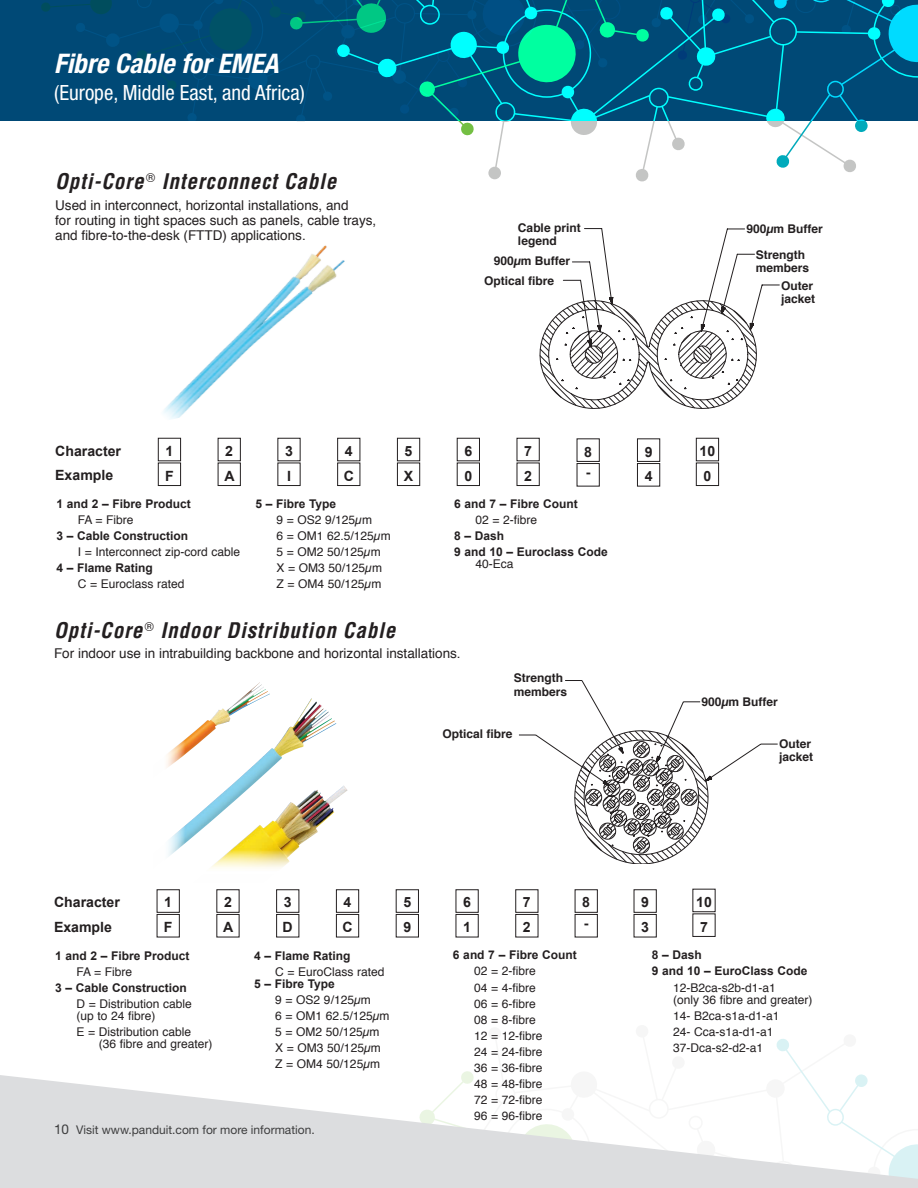
<style>
.page{position:relative;width:918px;height:1188px;background:#fff}
.page>*{position:absolute;margin:0;border:0;box-sizing:border-box;transform-origin:0 0}
.t1{font:italic 700 condensed 27px "Helvetica Neue LT Std";color:#fff}
.t2{font:italic 700 condensed 21px "Helvetica";letter-spacing:.04em;color:#231f20}
.t3{font:condensed 21px "Helvetica Neue LT Std";color:#fff}
.t4{font:700 14.1px/24.8px "Arial";color:#231f20}
.t5{font:13.5px/15px "Helvetica";color:#231f20}
.t6{font:12px/16px "Helvetica";color:#231f20}
.t7{font:700 12px/16px "Arial";color:#231f20}
.t8{font:700 12px/13.5px "Helvetica";color:#231f20}
.t9{font:12px "Helvetica Neue LT Std";color:#3e3e3f}
.s1{font-size:13.5px}
</style>
<div class="page">
<svg style="left:776px;top:1039px;width:28px;height:35px"></svg>
<div style="left:3px;top:0;width:133px;height:121px;background:#004976"></div>
<svg style="left:12px;top:0;width:117px;height:15px;background:#004970"></svg>
<svg style="left:0;top:1074px;width:918px;height:114px;fill:#dcdddf"></svg>
<svg style="left:136px;top:0;width:782px;height:169px"></svg>
<img style="left:167px;top:683px;width:103px;height:97px">
<div style="left:157px;top:889px;width:23px;height:24px;border:1px solid #231f20"></div>
<div style="left:157px;top:914px;width:23px;height:23px;border:1px solid #231f20"></div>
<div style="left:216px;top:889px;width:23px;height:24px;border:1px solid #231f20"></div>
<div style="left:276px;top:889px;width:23px;height:24px;border:1px solid #231f20"></div>
<div style="left:276px;top:914px;width:23px;height:23px;border:1px solid #231f20"></div>
<div style="left:336px;top:889px;width:23px;height:24px;border:1px solid #231f20"></div>
<div style="left:336px;top:914px;width:23px;height:23px;border:1px solid #231f20"></div>
<div style="left:396px;top:889px;width:23px;height:24px;border:1px solid #231f20"></div>
<div style="left:396px;top:914px;width:23px;height:23px;border:1px solid #231f20"></div>
<div style="left:456px;top:889px;width:23px;height:24px;border:1px solid #231f20"></div>
<div style="left:456px;top:914px;width:23px;height:23px;border:1px solid #231f20"></div>
<div style="left:515px;top:889px;width:23px;height:24px;border:1px solid #231f20"></div>
<div style="left:515px;top:914px;width:23px;height:23px;border:1px solid #231f20"></div>
<svg style="left:519px;top:680px;width:259px;height:125px"></svg>
<svg style="left:574px;top:730px;width:134px;height:134px"></svg>
<div style="left:158px;top:438px;width:23px;height:23px;border:1px solid #231f20"></div>
<div style="left:158px;top:463px;width:23px;height:23px;border:1px solid #231f20"></div>
<div style="left:218px;top:438px;width:23px;height:23px;border:1px solid #231f20"></div>
<div style="left:218px;top:463px;width:23px;height:23px;border:1px solid #231f20"></div>
<div style="left:337px;top:438px;width:23px;height:23px;border:1px solid #231f20"></div>
<div style="left:337px;top:463px;width:23px;height:23px;border:1px solid #231f20"></div>
<div style="left:397px;top:438px;width:23px;height:23px;border:1px solid #231f20"></div>
<div style="left:397px;top:463px;width:23px;height:23px;border:1px solid #231f20"></div>
<div style="left:457px;top:438px;width:23px;height:23px;border:1px solid #231f20"></div>
<div style="left:457px;top:463px;width:23px;height:23px;border:1px solid #231f20"></div>
<div style="left:517px;top:438px;width:23px;height:23px;border:1px solid #231f20"></div>
<div style="left:517px;top:463px;width:23px;height:23px;border:1px solid #231f20"></div>
<svg style="left:539px;top:228px;width:240px;height:181px"></svg>
<img style="left:163px;top:245px;width:182px;height:174px">
<div style="left:577px;top:438px;width:23px;height:24px;border:1px solid #231f20"></div>
<div style="left:577px;top:463px;width:23px;height:23px;border:1px solid #231f20"></div>
<div style="left:637px;top:438px;width:23px;height:24px;border:1px solid #231f20"></div>
<div style="left:637px;top:463px;width:23px;height:23px;border:1px solid #231f20"></div>
<div style="left:696px;top:438px;width:23px;height:23px;border:1px solid #231f20"></div>
<div style="left:696px;top:463px;width:23px;height:23px;border:1px solid #231f20"></div>
<div style="left:575px;top:889px;width:23px;height:24px;border:1px solid #231f20"></div>
<div style="left:575px;top:914px;width:23px;height:23px;border:1px solid #231f20"></div>
<div style="left:634px;top:889px;width:23px;height:24px;border:1px solid #231f20"></div>
<div style="left:634px;top:914px;width:23px;height:23px;border:1px solid #231f20"></div>
<h1 class="t1" style="left:54px;top:47px;width:226px">Fibre Cable for EMEA</h1>
<h2 class="t3" style="left:54px;top:81px;width:252px">(Europe, Middle East, and Africa)</h2>
<h2 class="t2" style="left:55px;top:169px;width:283px">Opti-Core <sup>®</sup> Interconnect Cable</h2>
<p class="t5" style="left:55px;top:198px;width:323px">Used in interconnect, horizontal installations, and<br>for routing in tight spaces such as panels, cable trays, and fibre-to-the-desk (FTTD) applications.</p>
<p class="t8" style="left:518px;top:221px;width:64px">Cable print legend</p>
<p class="t8" style="left:747px;top:222px;width:78px">900µm Buffer</p>
<p class="t8" style="left:781px;top:279px;width:36px">Outer jacket</p>
<p class="t8" style="left:494px;top:254px;width:78px">900µm Buffer</p>
<p class="t8" style="left:756px;top:248px;width:55px">Strength members</p>
<p class="t8" style="left:484px;top:274px;width:72px">Optical fibre</p>
<p class="t4" style="left:55px;top:439px;width:67px">Character<br>Example</p>
<p class="t4" style="left:165px;top:439px;width:10px">1<br>F</p>
<p class="t4" style="left:224px;top:439px;width:12px">2<br>A</p>
<p class="t4" style="left:285px;top:439px;width:9px">3<br>I</p>
<p class="t4" style="left:344px;top:439px;width:12px">4<br>C</p>
<p class="t4" style="left:404px;top:439px;width:11px">5<br>X</p>
<p class="t4" style="left:464px;top:439px;width:9px">6<br>0</p>
<p class="t4" style="left:524px;top:439px;width:9px">7<br>2</p>
<p class="t7" style="left:56px;top:496px;width:136px">1 and 2 – Fibre Product</p>
<p class="t6" style="left:78px;top:512px;width:57px">FA = Fibre</p>
<p class="t7" style="left:56px;top:528px;width:133px">3 – Cable Construction</p>
<p class="t6" style="left:78px;top:544px;width:164px">I = Interconnect zip-cord cable</p>
<p class="t7" style="left:56px;top:561px;width:98px">4 – Flame Rating</p>
<p class="t6" style="left:78px;top:577px;width:108px">C = Euroclass rated</p>
<p class="t4" style="left:584px;top:442px;width:9px;line-height:20.7px">8 -</p>
<p class="t4" style="left:645px;top:440px;width:9px">9<br>4</p>
<p class="t4" style="left:700px;top:439px;width:17px">10<br>0</p>
<p class="t7" style="left:454px;top:496px;width:125px">6 and 7 – Fibre Count</p>
<p class="t6" style="left:475px;top:512px;width:63px">02 = 2-fibre</p>
<p class="t7" style="left:454px;top:528px;width:155px">8 – Dash<br>9 and 10 – Euroclass Code</p>
<p class="t6" style="left:475px;top:556px;width:40px">40-Eca</p>
<p class="t7" style="left:255px;top:496px;width:82px">5 – Fibre Type</p>
<p class="t6" style="left:277px;top:512px;width:116px">9 = OS2 9/125µm<br>6 = OM1 62.5/125µm<br>5 = OM2 50/125µm<br>X = OM3 50/125µm<br>Z = OM4 50/125µm</p>
<h2 class="t2" style="left:54px;top:617px;width:343px">Opti-Core <sup>®</sup> Indoor Distribution Cable</h2>
<p class="t5" style="left:54px;top:646px;width:408px">For indoor use in intrabuilding backbone and horizontal installations.</p>
<p class="t8" style="left:514px;top:671px;width:55px">Strength members</p>
<p class="t8" style="left:443px;top:727px;width:72px">Optical fibre</p>
<p class="t8" style="left:701px;top:696px;width:78px">900µm Buffer</p>
<p class="t8" style="left:779px;top:737px;width:36px">Outer jacket</p>
<p class="t4" style="left:582px;top:893px;width:9px;line-height:20.7px">8 -</p>
<p class="t4" style="left:641px;top:891px;width:9px">9<br>3</p>
<p class="t4" style="left:696px;top:890px;width:17px">10<br>7</p>
<p class="t4" style="left:54px;top:890px;width:67px">Character<br>Example</p>
<p class="t4" style="left:164px;top:891px;width:10px">1<br>F</p>
<p class="t4" style="left:223px;top:891px;width:12px">2<br>A</p>
<p class="t4" style="left:283px;top:891px;width:12px">3<br>D</p>
<p class="t4" style="left:342px;top:891px;width:12px">4<br>C</p>
<p class="t4" style="left:403px;top:891px;width:9px">5<br>9</p>
<p class="t4" style="left:463px;top:891px;width:9px">6<br>1</p>
<p class="t4" style="left:523px;top:891px;width:9px">7<br>2</p>
<p class="t7" style="left:55px;top:948px;width:136px">1 and 2 – Fibre Product</p>
<p class="t6" style="left:76px;top:964px;width:57px">FA = Fibre</p>
<p class="t7" style="left:55px;top:980px;width:133px">3 – Cable Construction</p>
<p class="t6" style="left:76px;top:998px;width:117px;line-height:12px">D = Distribution cable (up to 24 fibre)</p>
<p class="t6" style="left:99px;top:1026px;width:115px;line-height:12px;text-indent:-22px">E = Distribution cable<br>(36 fibre and greater)</p>
<p class="t7" style="left:453px;top:948px;width:125px">6 and 7 – Fibre Count</p>
<p class="t6" style="left:474px;top:964px;width:70px">02 = 2-fibre<br>04 = 4-fibre<br>06 = 6-fibre<br>08 = 8-fibre<br>12 = 12-fibre<br>24 = 24-fibre<br>36 = 36-fibre<br>48 = 48-fibre<br>72 = 72-fibre<br>96 = 96-fibre</p>
<p class="t7" style="left:652px;top:948px;width:157px">8 – Dash<br>9 and 10 – EuroClass Code</p>
<p class="t6" style="left:673px;top:982px;width:141px;line-height:12px">12-B2ca-s2b-d1-a1<br>(only 36 fibre and greater)</p>
<p class="t6" style="left:673px;top:1008px;width:108px">14- B2ca-s1a-d1-a1<br>24- Cca-s1a-d1-a1<br>37-Dca-s2-d2-a1</p>
<p class="t7" style="left:254px;top:948px;width:98px">4 – Flame Rating</p>
<p class="t6" style="left:275px;top:964px;width:111px">C = EuroClass rated</p>
<p class="t7" style="left:254px;top:976px;width:82px">5 – Fibre Type</p>
<p class="t6" style="left:275px;top:992px;width:116px">9 = OS2 9/125µm<br>6 = OM1 62.5/125µm<br>5 = OM2 50/125µm<br>X = OM3 50/125µm<br>Z = OM4 50/125µm</p>
<p class="t9" style="left:54px;top:1123px;width:262px"><span class="s1">10</span> Visit www.panduit.com for more information.</p>
</div>
